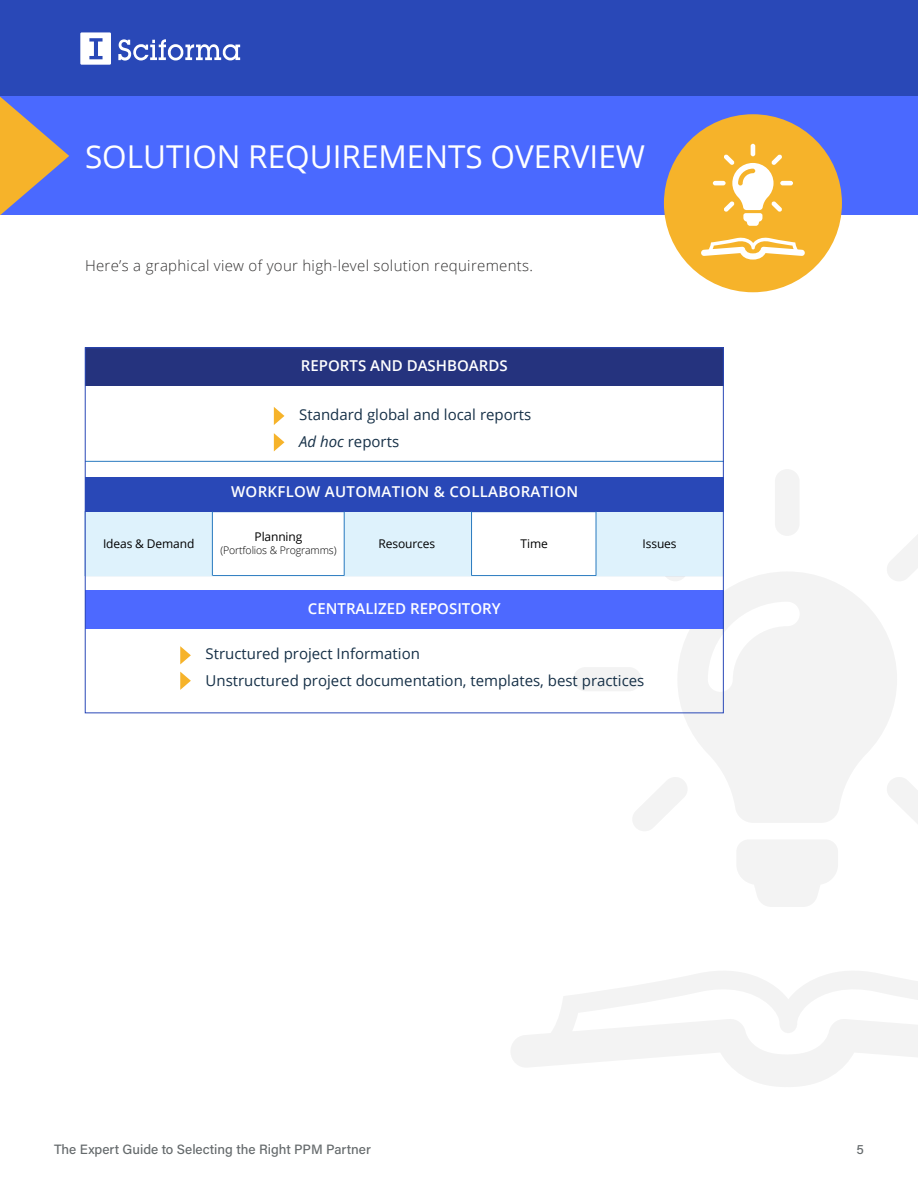
<style>
.page{position:relative;width:918px;height:1188px;background:#fff}
.page>*{position:absolute;margin:0;border:0;box-sizing:border-box;transform-origin:0 0}
.t1{font:31.5px "Open Sans";color:#fff}
.t2{font:15px "Open Sans";color:#163047}
.t3{font:300 15px "Open Sans";letter-spacing:.02em;color:#333232}
.t4{font:600 15px "Open Sans";color:#fff}
.t5{font:600 15px "Open Sans";letter-spacing:.02em;color:#fff}
.t6{font:500 13.5px "Acumin Pro";color:#656a6c}
.t7{font:12px "Open Sans";letter-spacing:-.01em;color:#000}
.t8{font:300 10.5px "Open Sans";letter-spacing:-.01em;color:#000}
.s1{font-style:italic}
</style>
<div class="page">
<div style="left:0;top:0;width:918px;height:97px;background:#2948b7"></div>
<svg style="left:80px;top:32px;width:31px;height:32px"></svg>
<svg style="left:118px;top:39px;width:122px;height:22px"></svg>
<div style="left:0;top:97px;width:918px;height:118px;background:#4a69ff"></div>
<div style="left:664px;top:114px;width:178px;height:178px;background:#f6b32a;border-radius:50%"></div>
<svg style="left:0;top:97px;width:69px;height:118px"></svg>
<svg style="left:713px;top:144px;width:80px;height:82px"></svg>
<svg style="left:701px;top:237px;width:104px;height:23px"></svg>
<svg style="left:573px;top:469px;width:345px;height:438px"></svg>
<svg style="left:511px;top:971px;width:407px;height:116px"></svg>
<div style="left:85px;top:348px;width:639px;height:38px;background:#25337e"></div>
<div style="left:85px;top:590px;width:639px;height:38px;background:#4d69ff"></div>
<svg style="left:274px;top:407px;width:10px;height:18px"></svg>
<svg style="left:274px;top:433px;width:10px;height:18px"></svg>
<svg style="left:180px;top:646px;width:11px;height:18px"></svg>
<svg style="left:180px;top:672px;width:11px;height:18px"></svg>
<div style="left:85px;top:512px;width:639px;height:64px;border:1px solid #297abf"></div>
<div style="left:85px;top:512px;width:127px;height:64px;background:#def2fc"></div>
<div style="left:344px;top:512px;width:128px;height:64px;background:#def2fc"></div>
<div style="left:596px;top:512px;width:128px;height:64px;background:#def2fc"></div>
<div style="left:86px;top:477px;width:638px;height:35px;background:#2948b7"></div>
<hr style="left:212px;top:512px;width:1px;height:64px;background:#297abf">
<hr style="left:471px;top:512px;width:1px;height:64px;background:#297abf">
<hr style="left:344px;top:512px;width:1px;height:64px;background:#297abf">
<hr style="left:596px;top:512px;width:1px;height:64px;background:#297abf">
<hr style="left:85px;top:461px;width:639px;height:1px;background:#297abf">
<p class="t1" style="left:85px;top:135px;width:562px">SOLUTION REQUIREMENTS OVERVIEW</p>
<p class="t3" style="left:85px;top:255px;width:450px">Here’s a graphical view of your high-level solution requirements.</p>
<p class="t4" style="left:301px;top:355px;width:208px">REPORTS AND DASHBOARDS</p>
<p class="t2" style="left:299px;top:404px;width:234px">Standard global and local reports</p>
<p class="t2" style="left:299px;top:431px;width:101px"><span class="s1">Ad hoc</span> reports</p>
<p class="t5" style="left:231px;top:481px;width:349px">WORKFLOW AUTOMATION &amp; COLLABORATION</p>
<p class="t7" style="left:255px;top:529px;width:49px">Planning</p>
<p class="t8" style="left:220px;top:543px;width:118px">(Portfolios &amp; Programms)</p>
<p class="t7" style="left:103px;top:536px;width:93px">Ideas &amp; Demand</p>
<p class="t7" style="left:378px;top:536px;width:58px">Resources</p>
<p class="t4" style="left:308px;top:598px;width:194px">CENTRALIZED REPOSITORY</p>
<p class="t7" style="left:521px;top:536px;width:29px">Time</p>
<p class="t7" style="left:643px;top:535px;width:36px">Issues</p>
<p class="t2" style="left:206px;top:644px;width:216px">Structured project Information</p>
<p class="t2" style="left:206px;top:671px;width:440px">Unstructured project documentation, templates, best practices</p>
<p class="t6" style="left:54px;top:1140px;width:318px">The Expert Guide to Selecting the Right PPM Partner</p>
<p class="t6" style="left:856px;top:1140px;width:9px">5</p>
</div>
